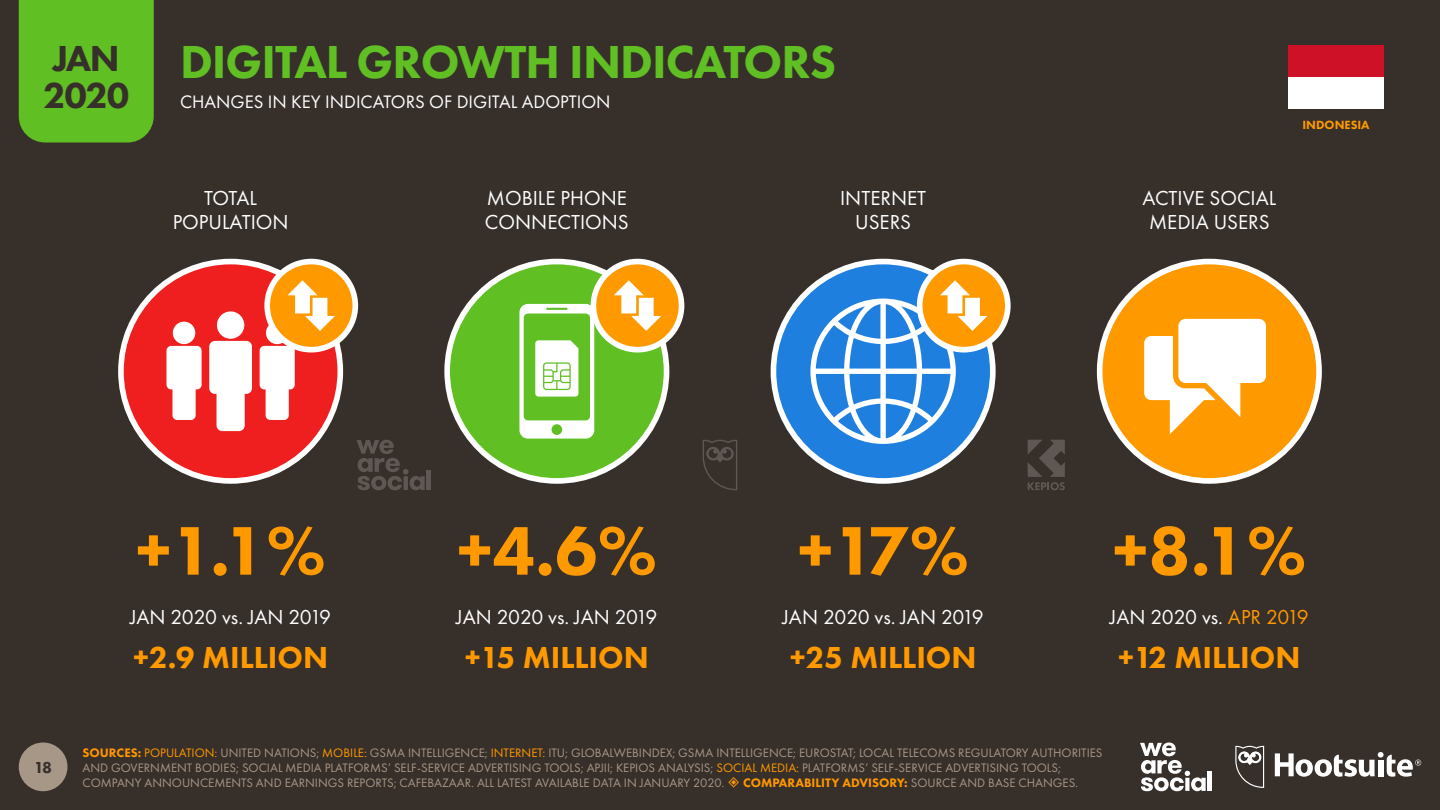
<style>
.page{position:relative;width:1440px;height:810px;background:#372f2a}
.page>*{position:absolute;margin:0;border:0;box-sizing:border-box;transform-origin:0 0}
.t1{font:800 71.25px "Futura PT";color:#f90}
.t2{font:800 48px "Futura PT";letter-spacing:-.02em;color:#5fbf23}
.t3{font:800 37.5px/37.5px "Futura PT";letter-spacing:-.035em;color:#372f2a}
.t4{font:800 31.5px "Futura PT";color:#f90}
.t5{font:21px/24px "Futura PT";color:#fff;text-align:center}
.t6{font:18.75px "Futura PT";color:#fff}
.t7{font:800 16.5px "Futura PT";color:#372f2a}
.t8{font:12.75px/15px "Futura PT";color:#a79787}
.t9{font:800 12.75px "Futura PT";color:#ff9700}
.t10{font:800 12.38px "Futura PT";color:#f90}
.s1{color:#f90}
.s2{font-weight:800;color:#ff9700}
.s3{font-weight:400;color:#a79787}
</style>
<div class="page">
<div style="left:19px;top:742px;width:49px;height:49px;background:#a79787;border-radius:50%"></div>
<svg style="left:1275px;top:752px;width:146px;height:25px"></svg>
<svg style="left:1235px;top:746px;width:29px;height:42px"></svg>
<svg style="left:1140px;top:743px;width:66px;height:48px"></svg>
<hr style="left:1208px;top:772px;width:4px;height:19px;background:#fff">
<div style="left:19px;top:0;width:135px;height:142px;background:#5fbf23"></div>
<div style="left:1100px;top:262px;width:219px;height:219px;background:#f90;border-radius:50%"></div>
<svg style="left:1144px;top:319px;width:122px;height:115px"></svg>
<div style="left:1097px;top:259px;width:225px;height:225px;border:6px solid #fff;border-radius:50%"></div>
<div style="left:773px;top:262px;width:220px;height:219px;background:#1f7fdf;border-radius:50%"></div>
<div style="left:771px;top:259px;width:225px;height:225px;border:6px solid #fff;border-radius:50%"></div>
<div style="left:447px;top:262px;width:220px;height:219px;background:#5fbf23;border-radius:50%"></div>
<svg style="left:519px;top:304px;width:75px;height:135px"></svg>
<div style="left:444px;top:259px;width:225px;height:225px;border:6px solid #fff;border-radius:50%"></div>
<div style="left:121px;top:262px;width:219px;height:219px;background:#ef1f1f;border-radius:50%"></div>
<svg style="left:209px;top:341px;width:43px;height:90px;background:#fcdcdc"></svg>
<div style="left:217px;top:311px;width:27px;height:28px;background:#fff;border-radius:50%"></div>
<svg style="left:166px;top:346px;width:36px;height:74px;background:#fcd8d8"></svg>
<div style="left:173px;top:322px;width:22px;height:22px;background:#fff;border-radius:50%"></div>
<svg style="left:260px;top:346px;width:35px;height:74px;background:#fcdcdc"></svg>
<div style="left:266px;top:322px;width:22px;height:22px;background:#fff;border-radius:50%"></div>
<div style="left:118px;top:259px;width:225px;height:225px;border:6px solid #fff;border-radius:50%"></div>
<svg style="left:920px;top:262px;width:88px;height:88px;background:#ffa725"></svg>
<svg style="left:810px;top:280px;width:178px;height:164px"></svg>
<div style="left:917px;top:259px;width:94px;height:93px;border:6px solid #fff;border-radius:50%"></div>
<div style="left:593px;top:262px;width:89px;height:88px;background:#f90;border-radius:50%"></div>
<svg style="left:614px;top:280px;width:47px;height:51px"></svg>
<div style="left:591px;top:259px;width:93px;height:93px;border:6px solid #fff;border-radius:50%"></div>
<svg style="left:267px;top:262px;width:88px;height:88px;background:#ffa520"></svg>
<svg style="left:287px;top:280px;width:48px;height:51px;background:#ffc267"></svg>
<div style="left:264px;top:259px;width:94px;height:93px;border:6px solid #fff;border-radius:50%"></div>
<div style="left:1288px;top:45px;width:96px;height:64px;background:#fff"></div>
<div style="left:1288px;top:45px;width:96px;height:32px;background:#ce1126"></div>
<svg style="left:1028px;top:440px;width:37px;height:50px"></svg>
<svg style="left:703px;top:440px;width:34px;height:50px"></svg>
<svg style="left:357px;top:440px;width:68px;height:50px"></svg>
<hr style="left:427px;top:470px;width:4px;height:20px;background:#5e5753">
<h3 class="t3" style="left:43px;top:39px;width:87px">JAN<br>2020</h3>
<h2 class="t2" style="left:180px;top:32px;width:658px">DIGITAL GROWTH INDICATORS</h2>
<h3 class="t6" style="left:180px;top:91px;width:432px">CHANGES IN KEY INDICATORS OF DIGITAL ADOPTION</h3>
<h3 class="t5" style="left:173px;top:186px;width:117px">TOTAL<br>POPULATION</h3>
<h3 class="t5" style="left:485px;top:186px;width:145px;text-align:left">MOBILE PHONE<br>CONNECTIONS</h3>
<h3 class="t5" style="left:840px;top:186px;width:88px">INTERNET<br>USERS</h3>
<h3 class="t5" style="left:1142px;top:186px;width:135px">ACTIVE SOCIAL<br>MEDIA USERS</h3>
<p class="t10" style="left:1303px;top:117px;width:69px">INDONESIA</p>
<h1 class="t1" style="left:136px;top:506px;width:192px">+1.1%</h1>
<h1 class="t1" style="left:457px;top:506px;width:202px">+4.6%</h1>
<h1 class="t1" style="left:797px;top:506px;width:173px">+17%</h1>
<h1 class="t1" style="left:1112px;top:506px;width:195px">+8.1%</h1>
<h3 class="t5" style="left:130px;top:605px;width:203px">JAN 2020 vs. JAN 2019</h3>
<h3 class="t5" style="left:456px;top:605px;width:203px">JAN 2020 vs. JAN 2019</h3>
<h3 class="t5" style="left:783px;top:605px;width:203px">JAN 2020 vs. JAN 2019</h3>
<h3 class="t5" style="left:1110px;top:605px;width:200px">JAN 2020 vs. <span class="s1">APR 2019</span></h3>
<h3 class="t4" style="left:133px;top:638px;width:197px">+2.9 MILLION</h3>
<h3 class="t4" style="left:465px;top:638px;width:185px">+15 MILLION</h3>
<h3 class="t4" style="left:790px;top:638px;width:188px">+25 MILLION</h3>
<h3 class="t4" style="left:1118px;top:638px;width:184px">+12 MILLION</h3>
<p class="t7" style="left:34px;top:757px;width:19px">18</p>
<p class="t8" style="left:82px;top:745px;width:1022px"><span class="s2">SOURCES:</span> <span class="s1">POPULATION:</span> UNITED NATIONS; <span class="s1">MOBILE:</span> GSMA INTELLIGENCE; <span class="s1">INTERNET:</span> ITU; GLOBALWEBINDEX; GSMA INTELLIGENCE; EUROSTAT; LOCAL TELECOMS REGULATORY AUTHORITIES<br>AND GOVERNMENT BODIES; SOCIAL MEDIA PLATFORMS’ SELF-SERVICE ADVERTISING TOOLS; APJII; KEPIOS ANALYSIS; <span class="s1">SOCIAL MEDIA:</span> PLATFORMS’ SELF-SERVICE ADVERTISING TOOLS;<br>COMPANY ANNOUNCEMENTS AND EARNINGS REPORTS; CAFEBAZAAR. ALL LATEST AVAILABLE DATA IN JANUARY 2020.</p>
<p class="t9" style="left:743px;top:774px;width:337px">COMPARABILITY ADVISORY: <span class="s3">SOURCE AND BASE CHANGES.</span></p>
</div>
